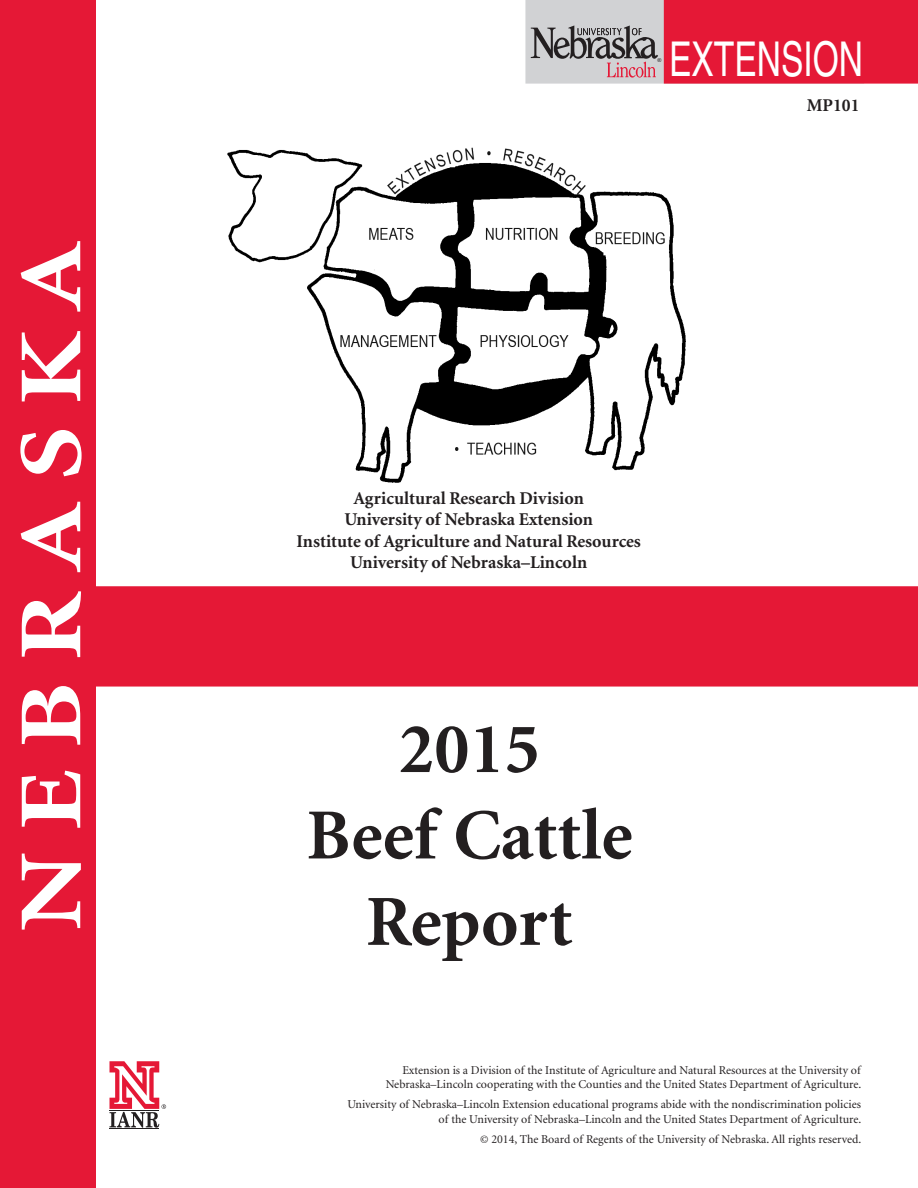
<style>
.page{position:relative;width:918px;height:1188px;background:#fff}
.page>*{position:absolute;margin:0;border:0;box-sizing:border-box;transform-origin:0 0}
.Headline{font:700 90px "Minion";color:#fff;scale:1.2 1}
.TableSupers{font:700 72px "Minion";color:#231f20}
.t1{font:48px "Helvetica";color:#fff;scale:.7 1}
.t2{font:700 18px "Minion";color:#231f20}
.TableSupers-2{font:12px/14.4px "Minion";color:#231f20;text-align:right}
.t3{font:5.4px "Arial";color:#231f20}
</style>
<div class="page">
<div style="left:95px;top:586px;width:823px;height:101px;background:#e51836"></div>
<div style="left:0;top:0;width:95px;height:1188px;background:#e51836"></div>
<hr style="left:110px;top:1129px;width:49px;height:1px;background:#231f20">
<svg style="left:110px;top:1061px;width:56px;height:67px"></svg>
<svg style="left:525px;top:0;width:393px;height:84px;background:#d55064"></svg>
<img style="left:227px;top:147px;width:459px;height:336px">
<p class="Headline" style="left:6px;top:931px;width:576px;rotate:-90deg">N E B R A S K A</p>
<p class="t3" style="left:657px;top:57px;width:5px">®</p>
<p class="t1" style="left:669px;top:31px;width:279px">EXTENSION</p>
<p class="t2" style="left:807px;top:96px;width:54px">MP101</p>
<p class="t2" style="left:354px;top:489px;width:232px">Agricultural Research Division</p>
<p class="t2" style="left:344px;top:510px;width:250px">University of Nebraska Extension</p>
<p class="t2" style="left:297px;top:532px;width:346px">Institute of Agriculture and Natural Resources</p>
<p class="t2" style="left:350px;top:553px;width:238px">University of Nebraska–Lincoln</p>
<p class="TableSupers" style="left:399px;top:712px;width:143px">2015</p>
<p class="TableSupers" style="left:306px;top:799px;width:328px">Beef Cattle</p>
<p class="TableSupers" style="left:366px;top:885px;width:208px">Report</p>
<p class="TableSupers-2" style="left:402px;top:1063px;width:460px">Extension is a Division of the Institute of Agriculture and Natural Resources at the University of</p>
<p class="TableSupers-2" style="left:386px;top:1077px;width:477px">Nebraska–Lincoln cooperating with the Counties and the United States Department of Agriculture.</p>
<p class="TableSupers-2" style="left:347px;top:1098px;width:515px">University of Nebraska–Lincoln Extension educational programs abide with the nondiscrimination policies of the University of Nebraska–Lincoln and the United States Department of Agriculture.</p>
<p class="TableSupers-2" style="left:480px;top:1133px;width:383px">© 2014, The Board of Regents of the University of Nebraska. All rights reserved.</p>
</div>
